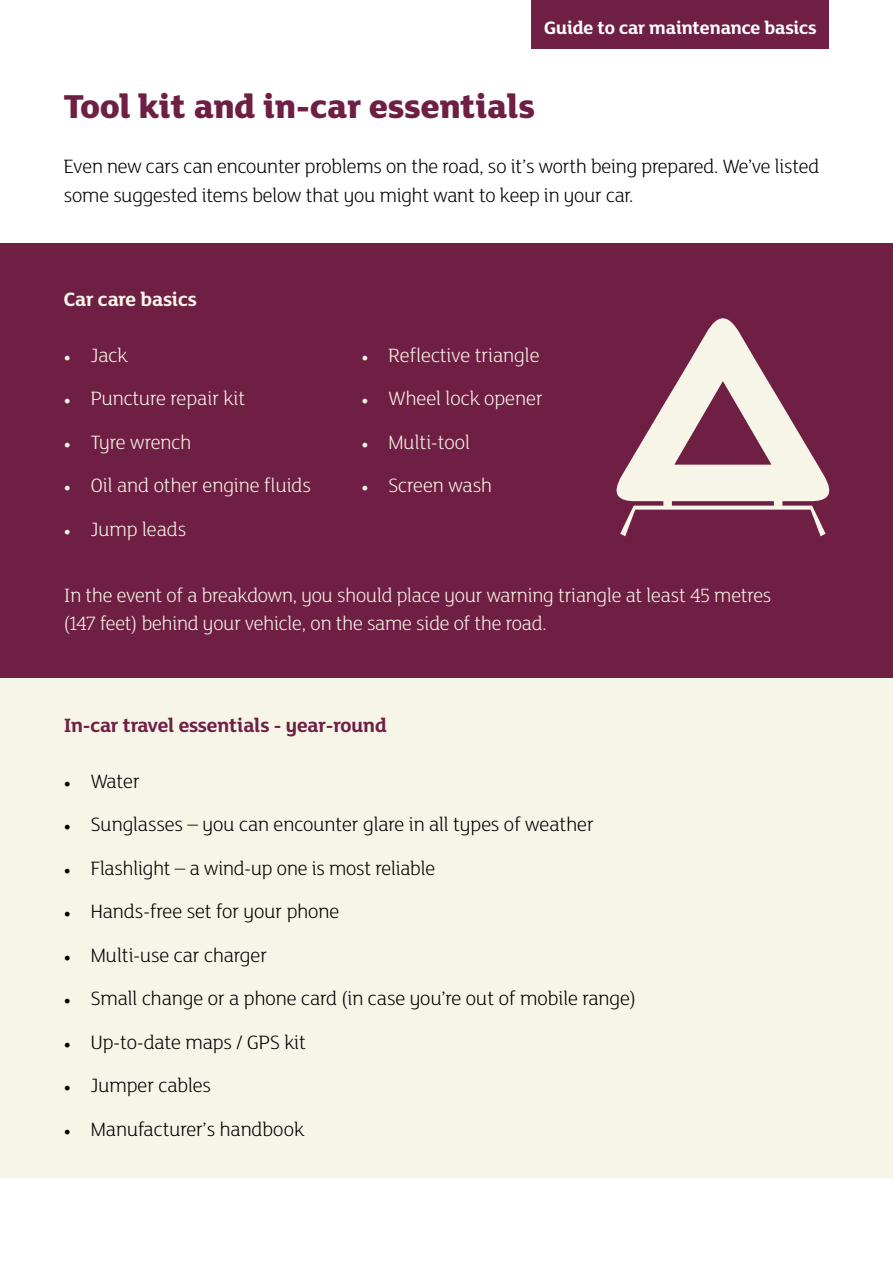
<style>
.page{position:relative;width:893px;height:1263px;background:#fff}
.page>*{position:absolute;margin:0;border:0;box-sizing:border-box;transform-origin:0 0}
.t1{font:800 36px "Mary Ann BETA";color:#6f1f44}
.t2{font:300 21px/28.5px "Mary Ann BETA";color:#000}
.t3{font:300 21px/28.5px "Mary Ann BETA";color:#f7f5e8}
.t4{font:700 21px "Mary Ann BETA";letter-spacing:-.01em;color:#6f1f44}
.t5{font:700 21px "Mary Ann BETA";letter-spacing:-.005em;color:#f7f5e8}
.t6{font:700 19.5px "Mary Ann BETA";color:#fff}
.s1{font-family:"Minion Pro";font-weight:400;font-size:18px}
</style>
<div class="page">
<div style="left:0;top:677px;width:893px;height:501px;background:#f7f5e8"></div>
<div style="left:531px;top:0;width:298px;height:48px;background:#6f1f44"></div>
<div style="left:0;top:243px;width:893px;height:434px;background:#6f1f44"></div>
<svg style="left:616px;top:318px;width:214px;height:218px"></svg>
<p class="t6" style="left:544px;top:14px;width:274px">Guide to car maintenance basics</p>
<h1 class="t1" style="left:64px;top:80px;width:473px">Tool kit and in-car essentials</h1>
<p class="t2" style="left:64px;top:152px;width:757px">Even new cars can encounter problems on the road, so it’s worth being prepared. We’ve listed some suggested items below that you might want to keep in your car.</p>
<p class="t5" style="left:64px;top:285px;width:134px">Car care basics</p>
<p class="t3" style="left:64px;top:340px;width:65px"><span class="s1">•</span> Jack</p>
<p class="t3" style="left:64px;top:384px;width:183px"><span class="s1">•</span> Puncture repair kit</p>
<p class="t3" style="left:64px;top:427px;width:129px"><span class="s1">•</span> Tyre wrench</p>
<p class="t3" style="left:64px;top:471px;width:249px"><span class="s1">•</span> Oil and other engine fluids</p>
<p class="t3" style="left:64px;top:514px;width:124px"><span class="s1">•</span> Jump leads</p>
<p class="t3" style="left:361px;top:341px;width:180px"><span class="s1">•</span> Reflective triangle</p>
<p class="t3" style="left:361px;top:384px;width:183px"><span class="s1">•</span> Wheel lock opener</p>
<p class="t3" style="left:361px;top:428px;width:110px"><span class="s1">•</span> Multi-tool</p>
<p class="t3" style="left:361px;top:471px;width:132px"><span class="s1">•</span> Screen wash</p>
<p class="t3" style="left:64px;top:580px;width:709px">In the event of a breakdown, you should place your warning triangle at least 45 metres (147 feet) behind your vehicle, on the same side of the road.</p>
<p class="t4" style="left:64px;top:711px;width:324px">In-car travel essentials - year-round</p>
<p class="t2" style="left:64px;top:766px;width:77px"><span class="s1">•</span> Water</p>
<p class="t2" style="left:64px;top:810px;width:531px"><span class="s1">•</span> Sunglasses – you can encounter glare in all types of weather</p>
<p class="t2" style="left:64px;top:853px;width:373px"><span class="s1">•</span> Flashlight – a wind-up one is most reliable</p>
<p class="t2" style="left:64px;top:897px;width:277px"><span class="s1">•</span> Hands-free set for your phone</p>
<p class="t2" style="left:64px;top:940px;width:205px"><span class="s1">•</span> Multi-use car charger</p>
<p class="t2" style="left:64px;top:984px;width:574px"><span class="s1">•</span> Small change or a phone card (in case you’re out of mobile range)</p>
<p class="t2" style="left:64px;top:1027px;width:244px"><span class="s1">•</span> Up-to-date maps / GPS kit</p>
<p class="t2" style="left:64px;top:1071px;width:149px"><span class="s1">•</span> Jumper cables</p>
<p class="t2" style="left:64px;top:1114px;width:242px"><span class="s1">•</span> Manufacturer’s handbook</p>
</div>
